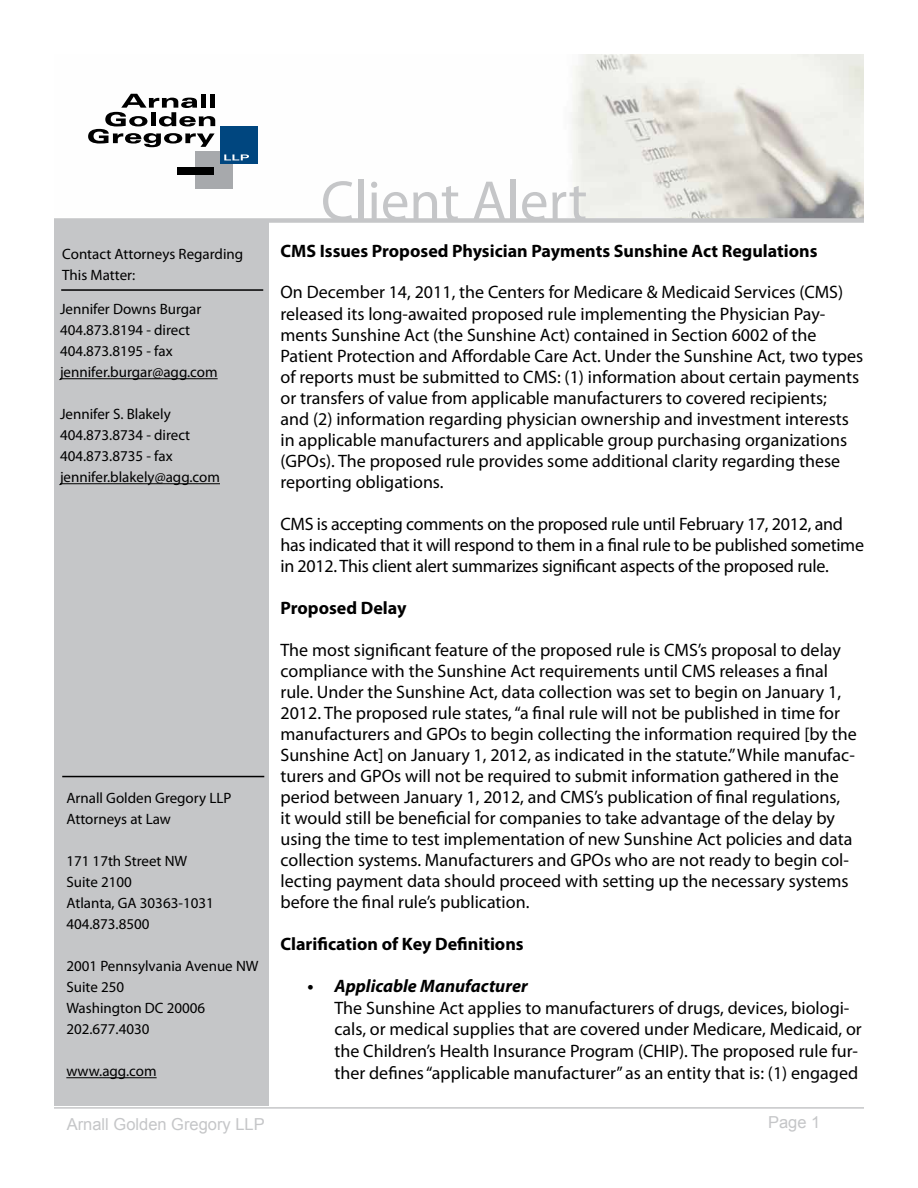
<style>
.page{position:relative;width:918px;height:1188px;background:#fff}
.page>*{position:absolute;margin:0;border:0;box-sizing:border-box;transform-origin:0 0}
.t1{font:57px "Myriad Pro";color:#c5c6c8}
.t2{font:18px/21px "Myriad Pro";color:#000}
.t3{font:700 18px "Myriad Pro";color:#000}
.t4{font:italic 700 18px "Myriad Pro";color:#000}
.t5{font:16.5px "Arial";color:#c5c6c8}
.t6{font:15px/21px "Myriad Pro";color:#000}
</style>
<div class="page">
<div style="left:54px;top:173px;width:214px;height:932px;background:#c5c6c8"></div>
<hr style="left:66px;top:1077px;width:91px;height:1px;background:#000">
<hr style="left:62px;top:776px;width:202px;height:1px;background:#000">
<hr style="left:61px;top:289px;width:202px;height:2px;background:#000">
<hr style="left:54px;top:1107px;width:810px;height:2px;background:#c5c6c8">
<img style="left:54px;top:55px;width:810px;height:163px">
<div style="left:195px;top:151px;width:37px;height:38px;background:#a7a9ac"></div>
<div style="left:177px;top:167px;width:36px;height:7px;background:#000"></div>
<div style="left:220px;top:126px;width:37px;height:38px;background:#00467f"></div>
<svg style="left:224px;top:154px;width:25px;height:6px"></svg>
<svg style="left:88px;top:94px;width:127px;height:53px"></svg>
<div style="left:54px;top:218px;width:810px;height:5px;background:#c5c6c8"></div>
<hr style="left:60px;top:378px;width:158px;height:1px;background:#000">
<hr style="left:60px;top:483px;width:160px;height:1px;background:#000">
<p class="t6" style="left:62px;top:243px;width:182px">Contact Attorneys Regarding<br>This Matter:</p>
<p class="t6" style="left:60px;top:298px;width:159px">Jennifer Downs Burgar<br>404.873.8194 - direct<br>404.873.8195 - fax jennifer.burgar@agg.com</p>
<p class="t6" style="left:60px;top:403px;width:162px">Jennifer S. Blakely<br>404.873.8734 - direct<br>404.873.8735 - fax jennifer.blakely@agg.com</p>
<p class="t6" style="left:66px;top:787px;width:167px">Arnall Golden Gregory LLP<br>Attorneys at Law</p>
<p class="t6" style="left:66px;top:850px;width:149px">171 17th Street NW<br>Suite 2100<br>Atlanta, GA 30363-1031<br>404.873.8500</p>
<p class="t6" style="left:66px;top:955px;width:194px">2001 Pennsylvania Avenue NW<br>Suite 250<br>Washington DC 20006<br>202.677.4030</p>
<p class="t6" style="left:66px;top:1060px;width:92px">www.agg.com</p>
<h1 class="t1" style="left:321px;top:166px;width:268px">Client Alert</h1>
<p class="t3" style="left:280px;top:239px;width:539px">CMS Issues Proposed Physician Payments Sunshine Act Regulations</p>
<p class="t2" style="left:280px;top:282px;width:584px">On December 14, 2011, the Centers for Medicare &amp; Medicaid Services (CMS) released its long-awaited proposed rule implementing the Physician Pay&shy;ments Sunshine Act (the Sunshine Act) contained in Section 6002 of the Patient Protection and Affordable Care Act. Under the Sunshine Act, two types of reports must be submitted to CMS: (1) information about certain payments or transfers of value from applicable manufacturers to covered recipients;<br>and (2) information regarding physician ownership and investment interests in applicable manufacturers and applicable group purchasing organizations (GPOs). The proposed rule provides some additional clarity regarding these reporting obligations.</p>
<p class="t2" style="left:280px;top:513px;width:585px">CMS is accepting comments on the proposed rule until February 17, 2012, and has indicated that it will respond to them in a final rule to be published sometime in 2012. This client alert summarizes significant aspects of the proposed rule.</p>
<p class="t3" style="left:280px;top:596px;width:128px">Proposed Delay</p>
<p class="t2" style="left:280px;top:639px;width:578px">The most significant feature of the proposed rule is CMS’s proposal to delay compliance with the Sunshine Act requirements until CMS releases a final rule. Under the Sunshine Act, data collection was set to begin on January 1, 2012. The proposed rule states, “a final rule will not be published in time for manufacturers and GPOs to begin collecting the information required [by the Sunshine Act] on January 1, 2012, as indicated in the statute.” While manufac&shy;turers and GPOs will not be required to submit information gathered in the period between January 1, 2012, and CMS’s publication of final regulations,<br>it would still be beneficial for companies to take advantage of the delay by using the time to test implementation of new Sunshine Act policies and data collection systems. Manufacturers and GPOs who are not ready to begin col&shy;lecting payment data should proceed with setting up the necessary systems before the final rule’s publication.</p>
<p class="t3" style="left:280px;top:932px;width:245px">Clarification of Key Definitions</p>
<p class="t4" style="left:308px;top:974px;width:222px">• Applicable Manufacturer</p>
<p class="t2" style="left:334px;top:997px;width:529px;line-height:21.6px">The Sunshine Act applies to manufacturers of drugs, devices, biologi&shy;cals, or medical supplies that are covered under Medicare, Medicaid, or the Children’s Health Insurance Program (CHIP). The proposed rule fur&shy;ther defines “applicable manufacturer” as an entity that is: (1) engaged</p>
<p class="t5" style="left:67px;top:1114px;width:200px">Arnall Golden Gregory LLP</p>
<p class="t5" style="left:768px;top:1111px;width:54px">Page 1</p>
</div>
